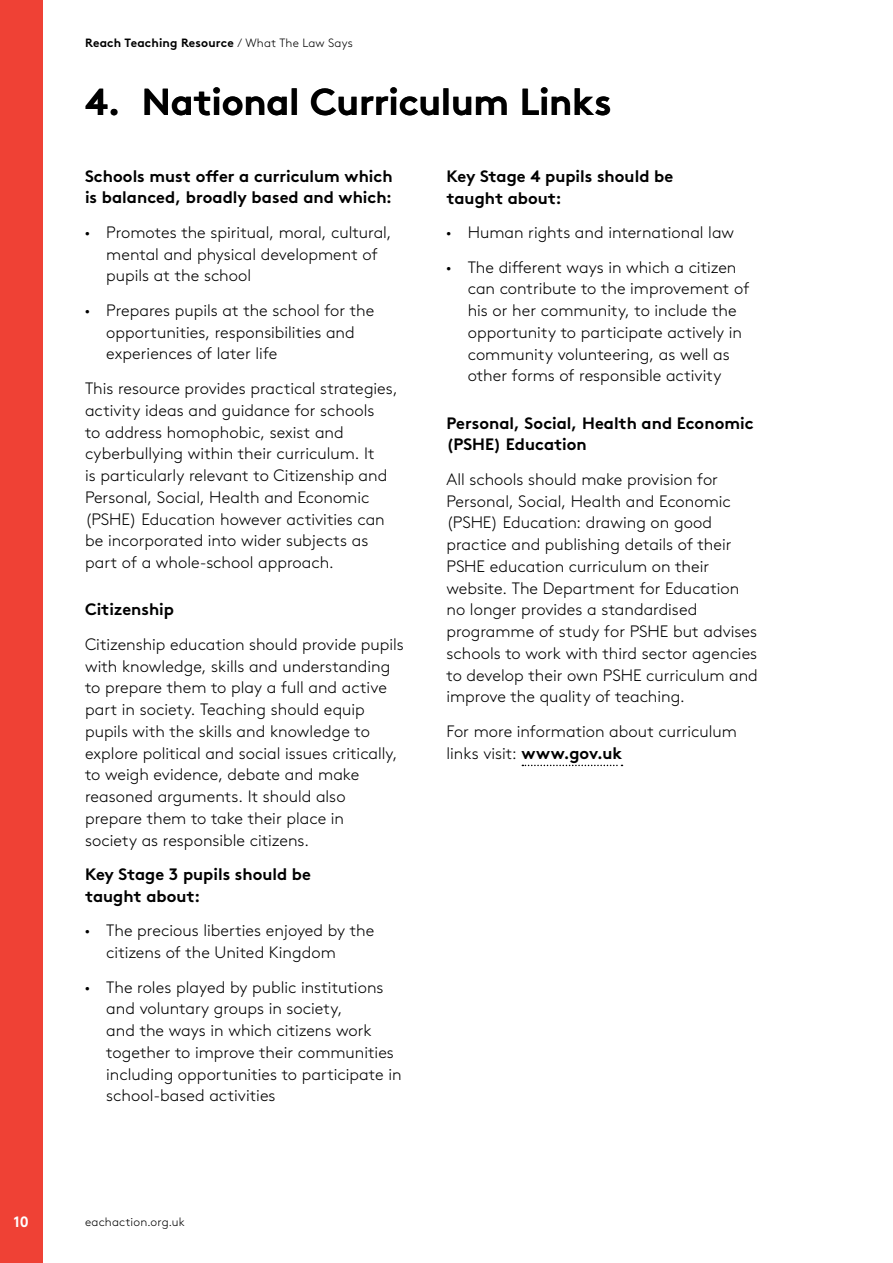
<style>
.page{position:relative;width:893px;height:1263px;background:#fff}
.page>*{position:absolute;margin:0;border:0;box-sizing:border-box;transform-origin:0 0}
.t1{font:700 37.5px "Brown";letter-spacing:-.01em;color:#000}
.t2{font:300 16.5px/21.8px "Brown";color:#000}
.t3{font:700 16.5px/21.8px "Brown";color:#000}
.t4{font:700 15px "Brown";color:#fff}
.t5{font:700 12px "Brown";letter-spacing:.01em;color:#000}
.t6{font:300 12px "Brown";letter-spacing:.015em;color:#000}
.s1{font-weight:300}
.s2{font-family:"Myriad Pro";font-weight:400}
.s3{font-weight:700}
</style>
<div class="page">
<div style="left:0;top:0;width:43px;height:1263px;background:#ef4135"></div>
<svg style="left:522px;top:765px;width:100px;height:1px"></svg>
<p class="t5" style="left:85px;top:33px;width:269px">Reach Teaching Resource <span class="s1">/ What The Law Says</span></p>
<h1 class="t1" style="left:85px;top:71px;width:528px">4. National Curriculum Links</h1>
<p class="t3" style="left:85px;top:163px;width:309px">Schools must offer a curriculum which is balanced, broadly based and which:</p>
<p class="t2" style="left:106px;top:220px;width:287px;text-indent:-21px"><span class="s2">•</span> Promotes the spiritual, moral, cultural, mental and physical development of pupils at the school</p>
<p class="t2" style="left:106px;top:298px;width:270px;text-indent:-21px"><span class="s2">•</span> Prepares pupils at the school for the opportunities, responsibilities and experiences of later life</p>
<p class="t2" style="left:85px;top:376px;width:314px">This resource provides practical strategies, activity ideas and guidance for schools<br>to address homophobic, sexist and cyberbullying within their curriculum. It<br>is particularly relevant to Citizenship and Personal, Social, Health and Economic (PSHE) Education however activities can be incorporated into wider subjects as part of a whole-school approach.</p>
<p class="t3" style="left:85px;top:597px;width:90px">Citizenship</p>
<p class="t2" style="left:85px;top:632px;width:320px">Citizenship education should provide pupils with knowledge, skills and understanding to prepare them to play a full and active part in society. Teaching should equip pupils with the skills and knowledge to explore political and social issues critically, to weigh evidence, debate and make reasoned arguments. It should also prepare them to take their place in<br>society as responsible citizens.</p>
<p class="t3" style="left:85px;top:862px;width:228px">Key Stage 3 pupils should be taught about:</p>
<p class="t2" style="left:106px;top:918px;width:270px;text-indent:-21px"><span class="s2">•</span> The precious liberties enjoyed by the citizens of the United Kingdom</p>
<p class="t2" style="left:106px;top:975px;width:297px;text-indent:-21px"><span class="s2">•</span> The roles played by public institutions and voluntary groups in society,<br>and the ways in which citizens work together to improve their communities including opportunities to participate in school-based activities</p>
<p class="t3" style="left:446px;top:163px;width:228px">Key Stage 4 pupils should be taught about:</p>
<p class="t2" style="left:446px;top:220px;width:289px"><span class="s2">•</span> Human rights and international law</p>
<p class="t2" style="left:468px;top:255px;width:283px;text-indent:-21px"><span class="s2">•</span> The different ways in which a citizen can contribute to the improvement of his or her community, to include the opportunity to participate actively in community volunteering, as well as other forms of responsible activity</p>
<p class="t3" style="left:446px;top:410px;width:309px">Personal, Social, Health and Economic (PSHE) Education</p>
<p class="t2" style="left:446px;top:467px;width:313px">All schools should make provision for Personal, Social, Health and Economic (PSHE) Education: drawing on good practice and publishing details of their PSHE education curriculum on their website. The Department for Education no longer provides a standardised programme of study for PSHE but advises schools to work with third sector agencies to develop their own PSHE curriculum and improve the quality of teaching.</p>
<p class="t2" style="left:446px;top:719px;width:292px">For more information about curriculum links visit: <span class="s3">www.gov.uk</span></p>
<p class="t4" style="left:14px;top:1209px;width:17px">10</p>
<p class="t6" style="left:85px;top:1213px;width:101px">eachaction.org.uk</p>
</div>
